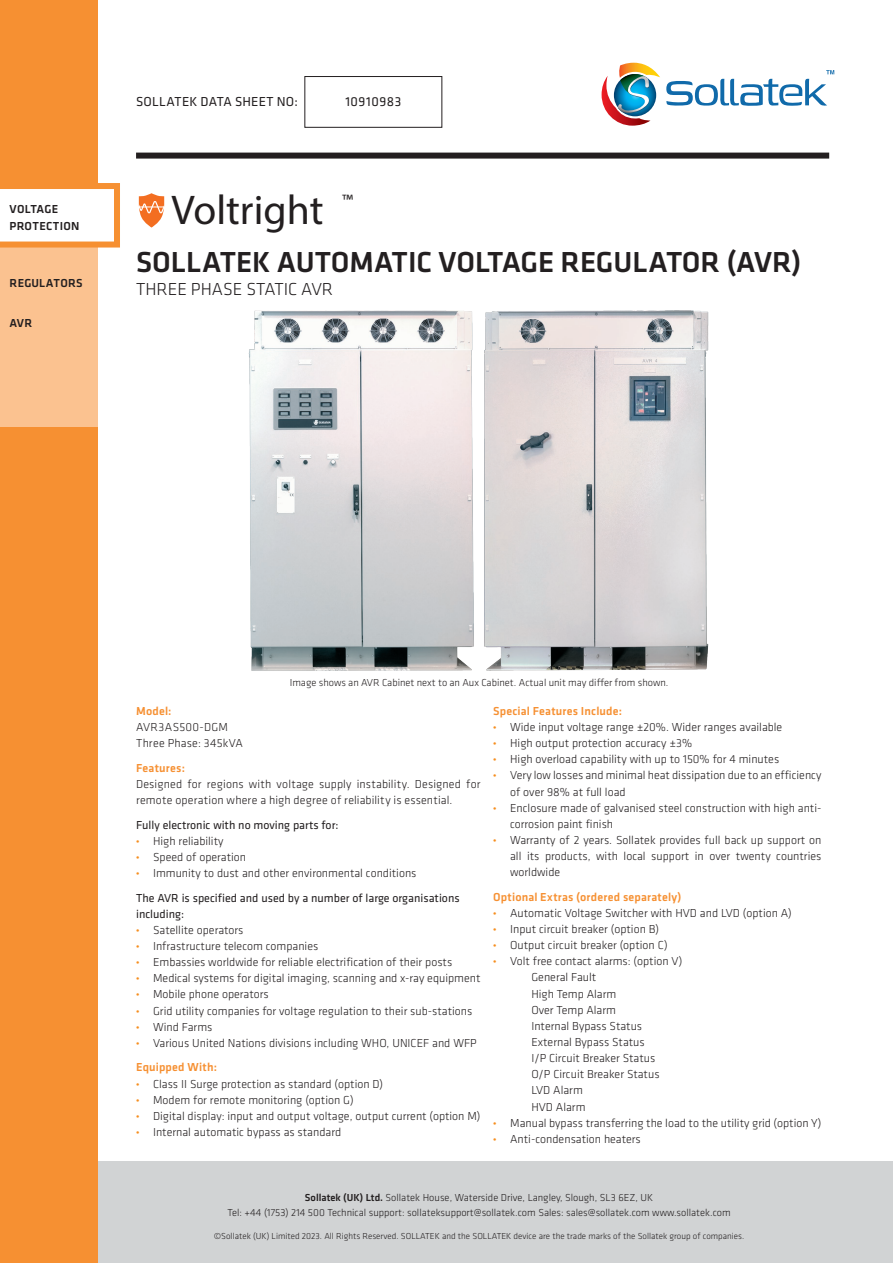
<style>
.page{position:relative;width:893px;height:1263px;background:#fff}
.page>*{position:absolute;margin:0;border:0;box-sizing:border-box;transform-origin:0 0}
.t1{font:41.7px "Myriad Pro";color:#231f20}
.t2{font:500 30px "Klavika";color:#231f20}
.t3{font:18.3px "Myriad Pro";color:#231f20}
.t4{font:300 18px "Klavika";color:#231f20}
.t5{font:13.5px "Klavika";letter-spacing:.02em;color:#231f20}
.t6{font:13.5px "Klavika";letter-spacing:.04em;color:#231f20}
.t7{font:300 12px/16.2px "Klavika";color:#231f20}
.t8{font:12px/24.6px "Klavika";color:#231f20}
.t9{font:500 12px "Klavika";letter-spacing:.015em;color:#f69032}
.t10{font:500 12px/16.5px "Klavika";letter-spacing:.02em;color:#231f20}
.t11{font:300 12px/16.2px "Klavika";letter-spacing:.02em;color:#231f20}
.t12{font:300 10.5px/15px "Klavika";color:#231f20;text-align:center}
.t13{font:300 9px "Klavika";color:#231f20}
.s1{font-family:"Myriad Pro";font-size:13.5px;color:#f68e1e}
.s2{font-family:"Myriad Pro";font-weight:300;font-size:13.5px;color:#f68e1e}
.s3{font-weight:300}
.s4{font-weight:500;color:#f69032}
.s5{font-weight:500}
</style>
<div class="page">
<img style="left:248px;top:310px;width:461px;height:361px">
<div style="left:98px;top:1162px;width:795px;height:101px;background:#d1d3d4"></div>
<div style="left:136px;top:153px;width:693px;height:6px;background:#231f20"></div>
<div style="left:304px;top:76px;width:138px;height:52px;border:1px solid #231f20"></div>
<div style="left:0;top:0;width:98px;height:1263px;background:#f69032"></div>
<div style="left:0;top:238px;width:98px;height:188px;background:#fbc290"></div>
<svg style="left:0;top:183px;width:120px;height:65px"></svg>
<svg style="left:139px;top:193px;width:25px;height:35px"></svg>
<img style="left:602px;top:63px;width:58px;height:63px">
<svg style="left:666px;top:70px;width:168px;height:36px"></svg>
<p class="t10" style="left:10px;top:200px;width:71px">VOLTAGE<br>PROTECTION</p>
<p class="t10" style="left:10px;top:274px;width:75px">REGULATORS</p>
<p class="t10" style="left:10px;top:314px;width:24px">AVR</p>
<p class="t5" style="left:136px;top:93px;width:163px">SOLLATEK DATA SHEET NO:</p>
<p class="t6" style="left:345px;top:93px;width:57px">10910983</p>
<h1 class="t1" style="left:172px;top:185px;width:153px">Voltright</h1>
<h3 class="t3" style="left:342px;top:190px;width:13px">™</h3>
<h2 class="t2" style="left:136px;top:242px;width:667px">SOLLATEK AUTOMATIC VOLTAGE REGULATOR (AVR)</h2>
<h3 class="t4" style="left:136px;top:278px;width:199px">THREE PHASE STATIC AVR</h3>
<p class="t12" style="left:290px;top:675px;width:380px">Image shows an AVR Cabinet next to an Aux Cabinet. Actual unit may differ from shown.</p>
<p class="t9" style="left:136px;top:703px;width:37px">Model:</p>
<p class="t11" style="left:136px;top:719px;width:108px">AVR3AS500-DGM<br>Three Phase: 345kVA</p>
<p class="t9" style="left:136px;top:760px;width:50px">Features:</p>
<p class="t7" style="left:136px;top:776px;width:346px">Designed for regions with voltage supply instability. Designed for remote operation where a high degree of reliability is essential.</p>
<p class="t8" style="left:136px;top:812px;width:204px">Fully electronic with no moving parts for:</p>
<p class="t7" style="left:136px;top:833px;width:89px"><span class="s1">•</span> High reliability</p>
<p class="t7" style="left:136px;top:849px;width:112px"><span class="s1">•</span> Speed of operation</p>
<p class="t8" style="left:136px;top:860px;width:325px"><span class="s2">•</span> <span class="s3">Immunity to dust and other environmental conditions<br></span>The AVR is specified and used by a number of large organisations</p>
<p class="t8" style="left:136px;top:901px;width:50px">including:</p>
<p class="t7" style="left:136px;top:922px;width:109px"><span class="s1">•</span> Satellite operators</p>
<p class="t7" style="left:136px;top:938px;width:184px"><span class="s1">•</span> Infrastructure telecom companies</p>
<p class="t7" style="left:136px;top:954px;width:318px"><span class="s1">•</span> Embassies worldwide for reliable electrification of their posts</p>
<p class="t7" style="left:136px;top:970px;width:346px"><span class="s1">•</span> Medical systems for digital imaging, scanning and x-ray equipment</p>
<p class="t7" style="left:136px;top:986px;width:134px"><span class="s1">•</span> Mobile phone operators</p>
<p class="t7" style="left:136px;top:1002px;width:338px"><span class="s1">•</span> Grid utility companies for voltage regulation to their sub-stations</p>
<p class="t7" style="left:136px;top:1018px;width:78px"><span class="s1">•</span> Wind Farms</p>
<p class="t7" style="left:136px;top:1030px;width:342px;line-height:24.6px"><span class="s1">•</span> Various United Nations divisions including WHO, UNICEF and WFP<br><span class="s4">Equipped With:</span></p>
<p class="t7" style="left:136px;top:1075px;width:249px"><span class="s1">•</span> Class II Surge protection as standard (option D)</p>
<p class="t7" style="left:136px;top:1091px;width:219px"><span class="s1">•</span> Modem for remote monitoring (option G)</p>
<p class="t7" style="left:136px;top:1108px;width:346px"><span class="s1">•</span> Digital display: input and output voltage, output current (option M)</p>
<p class="t7" style="left:136px;top:1124px;width:207px"><span class="s1">•</span> Internal automatic bypass as standard</p>
<p class="t9" style="left:493px;top:703px;width:130px">Special Features Include:</p>
<p class="t7" style="left:493px;top:719px;width:291px"><span class="s1">•</span> Wide input voltage range ±20%. Wider ranges available</p>
<p class="t7" style="left:493px;top:735px;width:201px"><span class="s1">•</span> High output protection accuracy ±3%</p>
<p class="t7" style="left:493px;top:751px;width:288px"><span class="s1">•</span> High overload capability with up to 150% for 4 minutes</p>
<p class="t7" style="left:510px;top:767px;width:313px;text-indent:-17px"><span class="s1">•</span> Very low losses and minimal heat dissipation due to an efficiency of over 98% at full load</p>
<p class="t7" style="left:510px;top:799px;width:313px;text-indent:-17px"><span class="s1">•</span> Enclosure made of galvanised steel construction with high anti&shy;corrosion paint finish</p>
<p class="t7" style="left:510px;top:832px;width:313px;text-align:justify;text-indent:-17px"><span class="s1">•</span> Warranty of 2 years. Sollatek provides full back up support on all its products, with local support in over twenty countries worldwide</p>
<p class="t9" style="left:493px;top:889px;width:190px">Optional Extras (ordered separately)</p>
<p class="t7" style="left:493px;top:905px;width:300px"><span class="s1">•</span> Automatic Voltage Switcher with HVD and LVD (option A)</p>
<p class="t7" style="left:493px;top:921px;width:167px"><span class="s1">•</span> Input circuit breaker (option B)</p>
<p class="t7" style="left:493px;top:937px;width:176px"><span class="s1">•</span> Output circuit breaker (option C)</p>
<p class="t7" style="left:531px;top:953px;width:153px;text-indent:-38px"><span class="s1">•</span> Volt free contact alarms: (option V)<br>General Fault<br>High Temp Alarm<br>Over Temp Alarm<br>Internal Bypass Status<br>External Bypass Status<br>I/P Circuit Breaker Status<br>O/P Circuit Breaker Status<br>LVD Alarm<br>HVD Alarm</p>
<p class="t7" style="left:493px;top:1114px;width:330px"><span class="s1">•</span> Manual bypass transferring the load to the utility grid (option Y)</p>
<p class="t7" style="left:493px;top:1130px;width:149px"><span class="s1">•</span> Anti-condensation heaters</p>
<p class="t12" style="left:227px;top:1190px;width:505px"><span class="s5">Sollatek (UK) Ltd.</span> Sollatek House, Waterside Drive, Langley, Slough, SL3 6EZ, UK<br>Tel: +44 (1753) 214 500 Technical support: sollateksupport@sollatek.com Sales: sales@sollatek.com www.sollatek.com</p>
<p class="t13" style="left:214px;top:1231px;width:532px">©Sollatek (UK) Limited 2023. All Rights Reserved. SOLLATEK and the SOLLATEK device are the trade marks of the Sollatek group of companies.</p>
</div>
